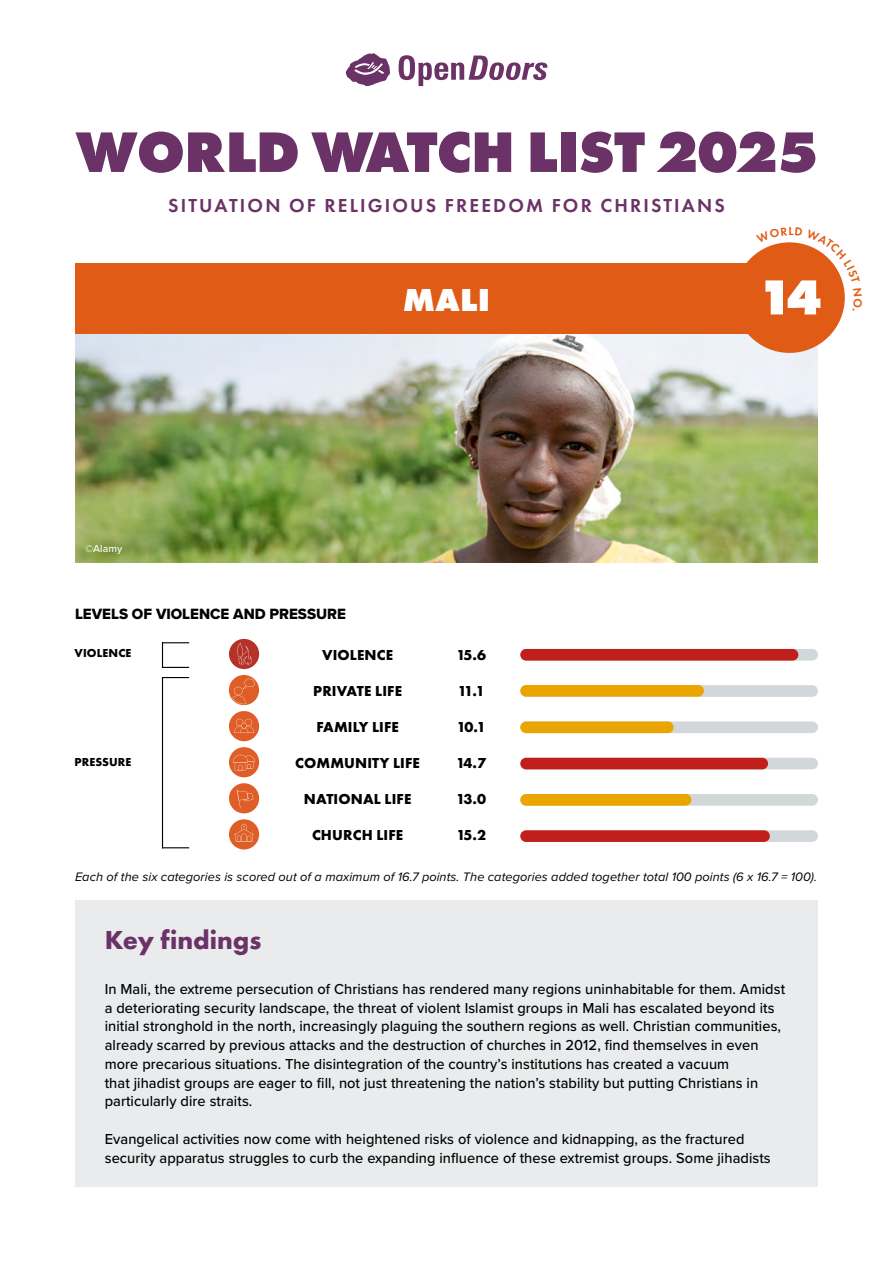
<style>
.page{position:relative;width:893px;height:1263px;background:#fff}
.page>*{position:absolute;margin:0;border:0;box-sizing:border-box;transform-origin:0 0}
.t1{font:800 59.25px "Futura PT";letter-spacing:-.015em;color:#6b3267}
.t2{font:800 51px "Futura PT";color:#fff}
.t3{font:800 33px "Futura PT";color:#fff}
.t4{font:700 27px "Futura PT";color:#6b3267}
.t5{font:600 19.5px "Futura PT";letter-spacing:.11em;color:#6b3267}
.t6{font:15.45px "Proxima Nova Extrabld";color:#000}
.t7{font:500 15px/18.8px "Proxima Nova";letter-spacing:.005em;color:#000}
.t8{font:700 15px "Futura PT";letter-spacing:.01em;color:#000}
.t9{font:italic 12.75px "Proxima Nova";letter-spacing:.005em;color:#000}
.t10{font:700 12px "Futura PT";letter-spacing:.01em;color:#000}
.t11{font:600 12px "Futura PT";color:#e05c16}
.t12{font:500 10.5px "Proxima Nova";letter-spacing:.005em;color:#fff}
</style>
<div class="page">
<div style="left:75px;top:900px;width:743px;height:286px;background:#e9ebed"></div>
<svg style="left:345px;top:53px;width:45px;height:33px"></svg>
<svg style="left:399px;top:55px;width:148px;height:31px"></svg>
<img style="left:75px;top:334px;width:743px;height:229px">
<div style="left:75px;top:263px;width:743px;height:71px;background:#e05c16"></div>
<div style="left:734px;top:242px;width:111px;height:111px;background:#e05c16;border-radius:50%"></div>
<svg style="left:163px;top:677px;width:26px;height:1px"></svg>
<svg style="left:163px;top:847px;width:26px;height:1px"></svg>
<hr style="left:162px;top:677px;width:1px;height:171px;background:#000">
<svg style="left:162px;top:642px;width:27px;height:26px"></svg>
<div style="left:229px;top:639px;width:30px;height:30px;background:#b53229;border-radius:50%"></div>
<svg style="left:237px;top:643px;width:15px;height:22px"></svg>
<div style="left:229px;top:675px;width:30px;height:30px;background:#df5e27;border-radius:50%"></div>
<svg style="left:232px;top:678px;width:23px;height:26px"></svg>
<div style="left:229px;top:711px;width:30px;height:30px;background:#df5e27;border-radius:50%"></div>
<svg style="left:234px;top:719px;width:20px;height:14px"></svg>
<div style="left:229px;top:747px;width:30px;height:30px;background:#df5e27;border-radius:50%"></div>
<svg style="left:233px;top:755px;width:22px;height:15px"></svg>
<div style="left:229px;top:783px;width:30px;height:30px;background:#df5e27;border-radius:50%"></div>
<svg style="left:237px;top:789px;width:16px;height:19px"></svg>
<div style="left:229px;top:819px;width:30px;height:30px;background:#df5e27;border-radius:50%"></div>
<svg style="left:234px;top:824px;width:20px;height:17px"></svg>
<div style="left:520px;top:830px;width:298px;height:12px;background:#d2d7da;border-radius:6px"></div>
<div style="left:520px;top:685px;width:298px;height:12px;background:#d2d7da;border-radius:6px"></div>
<div style="left:520px;top:649px;width:298px;height:12px;background:#d2d7da;border-radius:6px"></div>
<div style="left:520px;top:721px;width:298px;height:12px;background:#d2d7da;border-radius:6px"></div>
<div style="left:520px;top:794px;width:298px;height:12px;background:#d2d7da;border-radius:6px"></div>
<div style="left:520px;top:758px;width:298px;height:11px;background:#d2d7da;border-radius:6px"></div>
<div style="left:520px;top:830px;width:250px;height:12px;background:#c01f1c;border-radius:6px"></div>
<div style="left:520px;top:794px;width:171px;height:12px;background:#eba500;border-radius:6px"></div>
<div style="left:520px;top:758px;width:248px;height:11px;background:#c01f1c;border-radius:6px"></div>
<div style="left:520px;top:721px;width:154px;height:12px;background:#eba500;border-radius:6px"></div>
<div style="left:520px;top:685px;width:184px;height:12px;background:#eba500;border-radius:6px"></div>
<div style="left:520px;top:649px;width:278px;height:12px;background:#c01f1c;border-radius:6px"></div>
<svg style="left:795px;top:242px;width:50px;height:69px"></svg>
<h1 class="t1" style="left:75px;top:114px;width:744px">WORLD WATCH LIST 2025</h1>
<h3 class="t5" style="left:168px;top:193px;width:558px">SITUATION OF RELIGIOUS FREEDOM FOR CHRISTIANS</h3>
<h3 class="t3" style="left:403px;top:278px;width:89px">MALI</h3>
<p class="t12" style="left:85px;top:541px;width:39px">©Alamy</p>
<p class="t6" style="left:75px;top:602px;width:272px">LEVELS OF VIOLENCE AND PRESSURE</p>
<p class="t10" style="left:75px;top:645px;width:58px">VIOLENCE</p>
<p class="t10" style="left:75px;top:754px;width:58px">PRESSURE</p>
<p class="t8" style="left:322px;top:646px;width:73px">VIOLENCE</p>
<p class="t8" style="left:313px;top:682px;width:90px">PRIVATE LIFE</p>
<p class="t8" style="left:316px;top:718px;width:84px">FAMILY LIFE</p>
<p class="t8" style="left:295px;top:754px;width:126px">COMMUNITY LIFE</p>
<p class="t8" style="left:304px;top:790px;width:109px">NATIONAL LIFE</p>
<p class="t8" style="left:312px;top:826px;width:93px">CHURCH LIFE</p>
<p class="t8" style="left:456px;top:646px;width:31px">15.6</p>
<p class="t8" style="left:458px;top:682px;width:28px">11.1</p>
<p class="t8" style="left:457px;top:718px;width:31px">10.1</p>
<p class="t8" style="left:456px;top:754px;width:31px">14.7</p>
<p class="t8" style="left:456px;top:790px;width:31px">13.0</p>
<p class="t8" style="left:456px;top:826px;width:31px">15.2</p>
<p class="t11" style="left:788px;top:224px;width:7px">L</p>
<h2 class="t2" style="left:757px;top:265px;width:67px">14</h2>
<p class="t9" style="left:75px;top:867px;width:743px">Each of the six categories is scored out of a maximum of 16.7 points. The categories added together total 100 points (6 x 16.7 = 100).</p>
<h3 class="t4" style="left:105px;top:922px;width:158px">Key findings</h3>
<p class="t7" style="left:105px;top:979px;width:682px">In Mali, the extreme persecution of Christians has rendered many regions uninhabitable for them. Amidst a deteriorating security landscape, the threat of violent Islamist groups in Mali has escalated beyond its initial stronghold in the north, increasingly plaguing the southern regions as well. Christian communities, already scarred by previous attacks and the destruction of churches in 2012, find themselves in even more precarious situations. The disintegration of the country’s institutions has created a vacuum<br>that jihadist groups are eager to fill, not just threatening the nation’s stability but putting Christians in particularly dire straits.</p>
<p class="t7" style="left:105px;top:1129px;width:667px">Evangelical activities now come with heightened risks of violence and kidnapping, as the fractured security apparatus struggles to curb the expanding influence of these extremist groups. Some jihadists</p>
</div>
